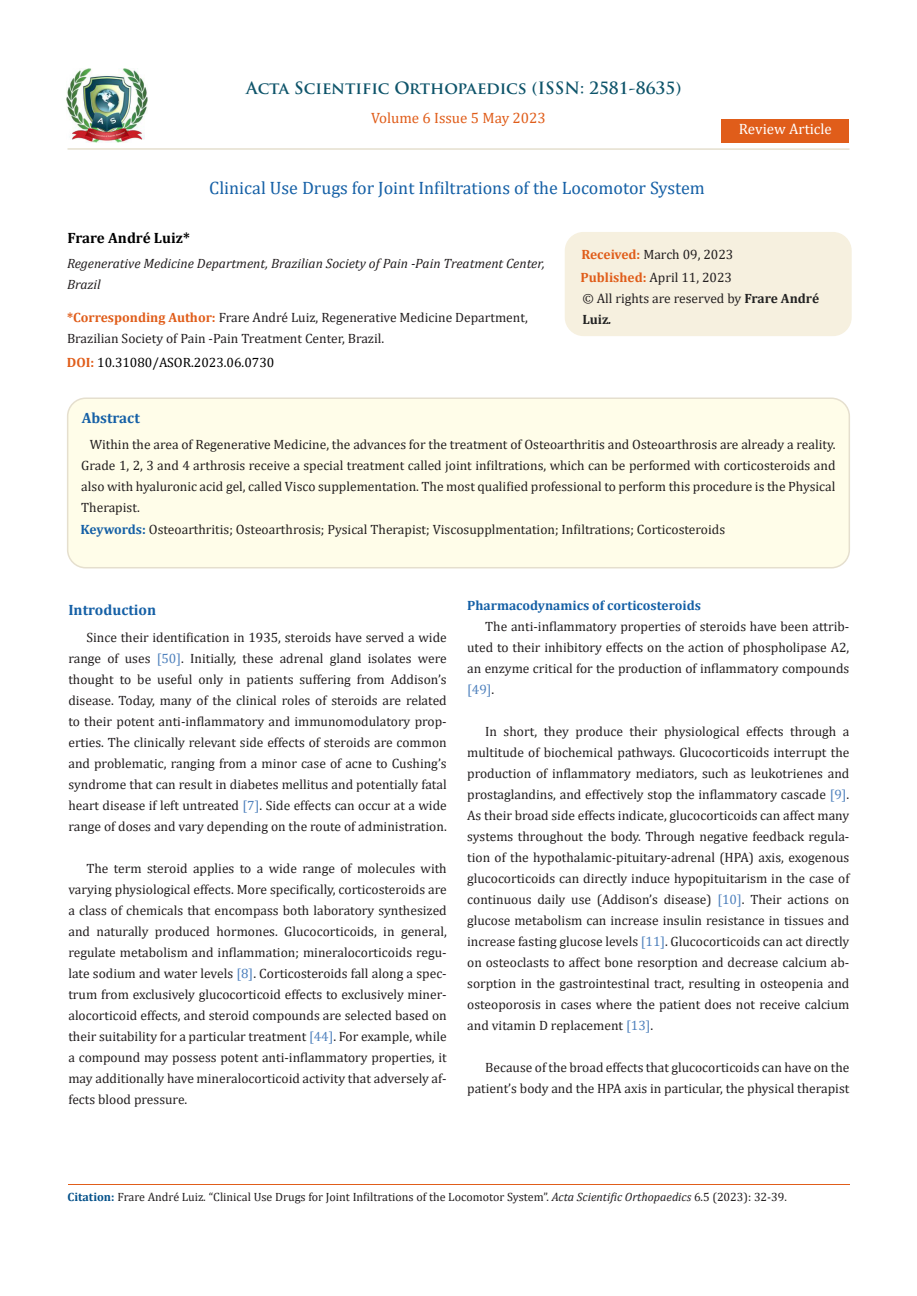
<style>
.page{position:relative;width:917px;height:1296px;background:#fff}
.page>*{position:absolute;margin:0;border:0;box-sizing:border-box;transform-origin:0 0}
.t1{font:18px "Cambria";color:#1560a6}
.t2{font:700 16.5px "Trajan Pro";color:#0e546a}
.t3{font:15px "Cambria";color:#e05d1a}
.t4{font:700 15px "Cambria";color:#1560a6}
.t5{font:700 15px "Cambria";color:#000}
.t6{font:15px "Cambria";color:#fff}
.t7{font:13.5px/21px "Cambria";color:#231f20;text-align:justify}
.t8{font:italic 13.5px/21px "Cambria";color:#231f20}
.t9{font:700 13.5px "Cambria";color:#1560a6}
.t10{font:13.5px "Cambria";color:#000}
.t11{font:12px "Cambria";color:#231f20}
.s1{font-weight:700;color:#e05d1a}
.s2{font-weight:700;color:#222}
.s3{font-weight:700;font-style:italic;color:#222}
.s4{font-weight:700;color:#1560a6}
.s5{color:#4f81bd}
.s6{font-weight:700;color:#035089}
.s7{font-style:italic}
</style>
<div class="page">
<img style="left:67px;top:68px;width:80px;height:74px">
<div style="left:721px;top:119px;width:128px;height:23px;background:#e05d1a"></div>
<div style="left:565px;top:233px;width:285px;height:102px;background:#f6f0df;border-radius:18px"></div>
<div style="left:564px;top:232px;width:287px;height:104px;border:2px solid #f6f0df;border-radius:18px"></div>
<div style="left:68px;top:398px;width:781px;height:170px;background:#fffde9;border-radius:18px"></div>
<div style="left:67px;top:398px;width:783px;height:170px;border:2px solid #e5dfce;border-radius:18px"></div>
<hr style="left:67px;top:148px;width:782px;height:2px;background:#e5dfce">
<hr style="left:68px;top:1184px;width:781px;height:1px;background:#e05d1a">
<p class="t2" style="left:246px;top:77px;width:436px">Acta Scientific Orthopaedics (ISSN: 2581-8635)</p>
<p class="t3" style="left:371px;top:109px;width:176px">Volume 6 Issue 5 May 2023</p>
<p class="t1" style="left:209px;top:177px;width:497px">Clinical Use Drugs for Joint Infiltrations of the Locomotor System</p>
<p class="t6" style="left:739px;top:120px;width:94px">Review Article</p>
<p class="t5" style="left:67px;top:227px;width:124px">Frare André Luiz*</p>
<p class="t8" style="left:67px;top:253px;width:479px">Regenerative Medicine Department, Brazilian Society of Pain -Pain Treatment Center,<br>Brazil</p>
<p class="t7" style="left:67px;top:307px;width:462px"><span class="s1">*Corresponding Author:</span> Frare André Luiz, Regenerative Medicine Department,<br>Brazilian Society of Pain -Pain Treatment Center, Brazil.</p>
<p class="t10" style="left:67px;top:354px;width:209px"><span class="s1">DOI:</span> 10.31080/ASOR.2023.06.0730</p>
<p class="t4" style="left:82px;top:407px;width:60px">Abstract</p>
<p class="t7" style="left:581px;top:244px;width:153px"><span class="s1">Received:</span> March 09, 2023</p>
<p class="t7" style="left:580px;top:267px;width:153px"><span class="s1">Published:</span> April 11, 2023</p>
<p class="t7" style="left:582px;top:288px;width:238px">© All rights are reserved by <span class="s2">Frare André<br>Luiz</span><span class="s3">.</span></p>
<p class="t7" style="left:81px;top:434px;width:755px;text-indent:8px">Within the area of Regenerative Medicine, the advances for the treatment of Osteoarthritis and Osteoarthrosis are already a reality.<br>Grade 1, 2, 3 and 4 arthrosis receive a special treatment called joint infiltrations, which can be performed with corticosteroids and also with hyaluronic acid gel, called Visco supplementation. The most qualified professional to perform this procedure is the Physical Therapist.</p>
<p class="t7" style="left:81px;top:519px;width:646px"><span class="s4">Keywords:</span> Osteoarthritis; Osteoarthrosis; Pysical Therapist; Viscosupplmentation; Infiltrations; Corticosteroids</p>
<p class="t4" style="left:68px;top:599px;width:89px">Introduction</p>
<p class="t7" style="left:68px;top:627px;width:380px;text-indent:18px">Since their identification in 1935, steroids have served a wide range of uses <span class="s5">[50]</span>. Initially, these adrenal gland isolates were thought to be useful only in patients suffering from Addison’s disease. Today, many of the clinical roles of steroids are related to their potent anti-inflammatory and immunomodulatory prop&shy;erties. The clinically relevant side effects of steroids are common and problematic, ranging from a minor case of acne to Cushing’s syndrome that can result in diabetes mellitus and potentially fatal heart disease if left untreated <span class="s5">[7]</span>. Side effects can occur at a wide range of doses and vary depending on the route of administration.</p>
<p class="t7" style="left:68px;top:858px;width:380px;text-indent:18px">The term steroid applies to a wide range of molecules with varying physiological effects. More specifically, corticosteroids are a class of chemicals that encompass both laboratory synthesized and naturally produced hormones. Glucocorticoids, in general, regulate metabolism and inflammation; mineralocorticoids regu&shy;late sodium and water levels <span class="s5">[8]</span>. Corticosteroids fall along a spec&shy;trum from exclusively glucocorticoid effects to exclusively miner&shy;alocorticoid effects, and steroid compounds are selected based on their suitability for a particular treatment <span class="s5">[44]</span>. For example, while a compound may possess potent anti-inflammatory properties, it may additionally have mineralocorticoid activity that adversely af&shy;fects blood pressure.</p>
<p class="t9" style="left:467px;top:595px;width:235px">Pharmacodynamics of corticosteroids</p>
<p class="t7" style="left:467px;top:615px;width:384px;text-indent:18px">The anti-inflammatory properties of steroids have been attrib&shy;uted to their inhibitory effects on the action of phospholipase A2, an enzyme critical for the production of inflammatory compounds <span class="s5">[49]</span>.</p>
<p class="t7" style="left:467px;top:720px;width:384px;text-indent:18px">In short, they produce their physiological effects through a multitude of biochemical pathways. Glucocorticoids interrupt the production of inflammatory mediators, such as leukotrienes and prostaglandins, and effectively stop the inflammatory cascade <span class="s5">[9]</span>.<br>As their broad side effects indicate, glucocorticoids can affect many systems throughout the body. Through negative feedback regula&shy;tion of the hypothalamic-pituitary-adrenal (HPA) axis, exogenous glucocorticoids can directly induce hypopituitarism in the case of continuous daily use (Addison’s disease) <span class="s5">[10]</span>. Their actions on glucose metabolism can increase insulin resistance in tissues and increase fasting glucose levels <span class="s5">[11]</span>. Glucocorticoids can act directly on osteoclasts to affect bone resorption and decrease calcium ab&shy;sorption in the gastrointestinal tract, resulting in osteopenia and osteoporosis in cases where the patient does not receive calcium and vitamin D replacement <span class="s5">[13]</span>.</p>
<p class="t7" style="left:467px;top:1056px;width:384px;text-align:right">Because of the broad effects that glucocorticoids can have on the patient’s body and the HPA axis in particular, the physical therapist</p>
<p class="t11" style="left:68px;top:1190px;width:721px"><span class="s6">Citation:</span> Frare André Luiz<span class="s7">.</span> “Clinical Use Drugs for Joint Infiltrations of the Locomotor System”. <span class="s7">Acta Scientific Orthopaedics</span> 6.5 (2023): 32-39.</p>
</div>
